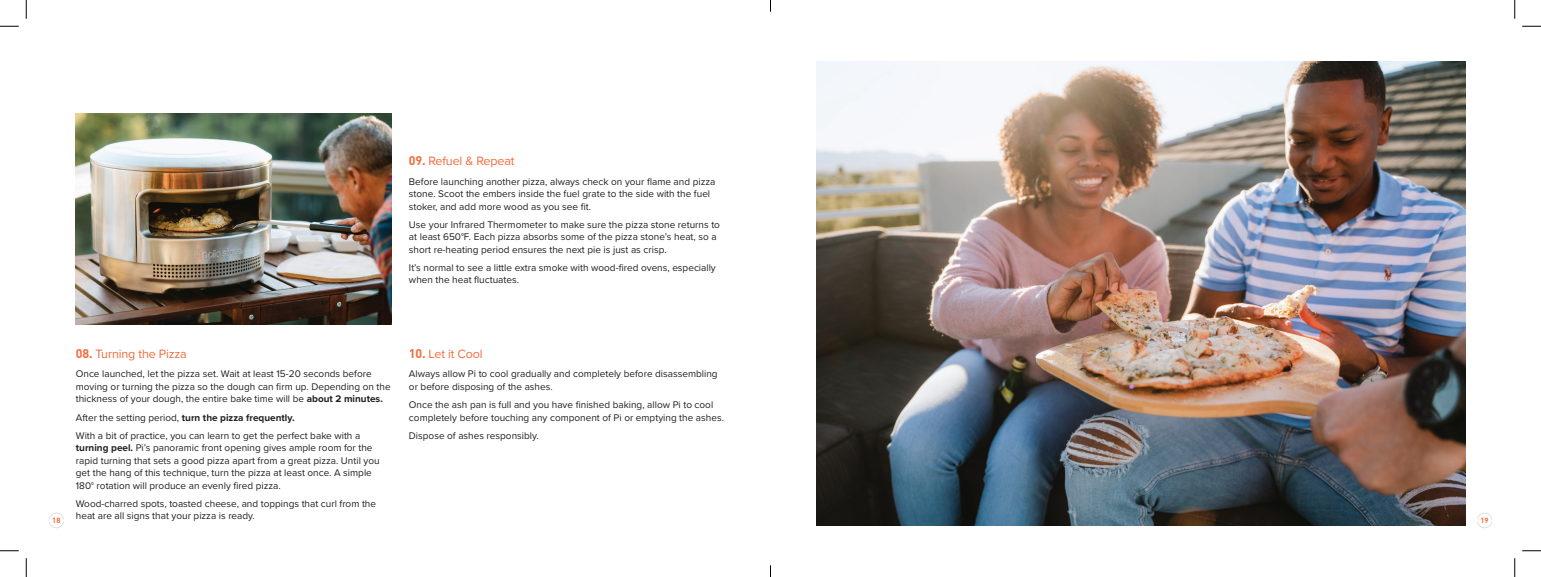
<style>
.page{position:relative;width:1541px;height:577px;background:#fff}
.page>*{position:absolute;margin:0;border:0;box-sizing:border-box;transform-origin:0 0}
.t1{font:12.5px "Proxima Nova";letter-spacing:-.01em;color:#f26b3a}
.t2{font:10px/12.5px "Proxima Nova";color:#1e2120}
.t3{font:700 7.5px "DINOT";color:#f26b3a}
.s1{font-family:"DINOT";font-weight:700}
.s2{font-weight:700}
</style>
<div class="page">
<svg style="left:1477px;top:513px;width:15px;height:15px"></svg>
<svg style="left:49px;top:513px;width:15px;height:15px"></svg>
<img style="left:76px;top:114px;width:315px;height:210px">
<img style="left:816px;top:62px;width:649px;height:464px">
<svg style="left:0;top:25px;width:19px;height:2px"></svg>
<svg style="left:1522px;top:25px;width:19px;height:2px"></svg>
<svg style="left:0;top:550px;width:19px;height:1px"></svg>
<svg style="left:1522px;top:550px;width:19px;height:1px"></svg>
<svg style="left:25px;top:0;width:2px;height:19px"></svg>
<svg style="left:25px;top:558px;width:2px;height:19px"></svg>
<svg style="left:1514px;top:0;width:1px;height:19px"></svg>
<svg style="left:1514px;top:558px;width:1px;height:19px"></svg>
<p class="t1" style="left:409px;top:152px;width:107px"><span class="s1">09.</span> Refuel &amp; Repeat</p>
<p class="t2" style="left:409px;top:175px;width:308px">Before launching another pizza, always check on your flame and pizza stone. Scoot the embers inside the fuel grate to the side with the fuel stoker, and add more wood as you see fit.</p>
<p class="t2" style="left:409px;top:218px;width:312px">Use your Infrared Thermometer to make sure the pizza stone returns to at least 650°F. Each pizza absorbs some of the pizza stone’s heat, so a short re-heating period ensures the next pie is just as crisp.</p>
<p class="t2" style="left:409px;top:261px;width:308px">It’s normal to see a little extra smoke with wood-fired ovens, especially when the heat fluctuates.</p>
<p class="t1" style="left:76px;top:344px;width:112px"><span class="s1">08.</span> Turning the Pizza</p>
<p class="t2" style="left:76px;top:367px;width:316px">Once launched, let the pizza set. Wait at least 15-20 seconds before moving or turning the pizza so the dough can firm up. Depending on the thickness of your dough, the entire bake time will be <span class="s2">about 2 minutes.</span></p>
<p class="t2" style="left:76px;top:408px;width:286px;line-height:18.1px">After the setting period, <span class="s2">turn the pizza frequently.<br></span>With a bit of practice, you can learn to get the perfect bake with a</p>
<p class="t2" style="left:76px;top:441px;width:305px"><span class="s2">turning peel.</span> Pi’s panoramic front opening gives ample room for the rapid turning that sets a good pizza apart from a great pizza. Until you get the hang of this technique, turn the pizza at least once. A simple 180° rotation will produce an evenly fired pizza.</p>
<p class="t2" style="left:76px;top:497px;width:302px">Wood-charred spots, toasted cheese, and toppings that curl from the heat are all signs that your pizza is ready.</p>
<p class="t1" style="left:409px;top:344px;width:75px"><span class="s1">10.</span> Let it Cool</p>
<p class="t2" style="left:409px;top:367px;width:310px">Always allow Pi to cool gradually and completely before disassembling or before disposing of the ashes.</p>
<p class="t2" style="left:409px;top:398px;width:316px">Once the ash pan is full and you have finished baking, allow Pi to cool completely before touching any component of Pi or emptying the ashes.</p>
<p class="t2" style="left:409px;top:429px;width:131px">Dispose of ashes responsibly.</p>
<p class="t3" style="left:52px;top:514px;width:10px">18</p>
<p class="t3" style="left:1480px;top:514px;width:10px">19</p>
</div>
